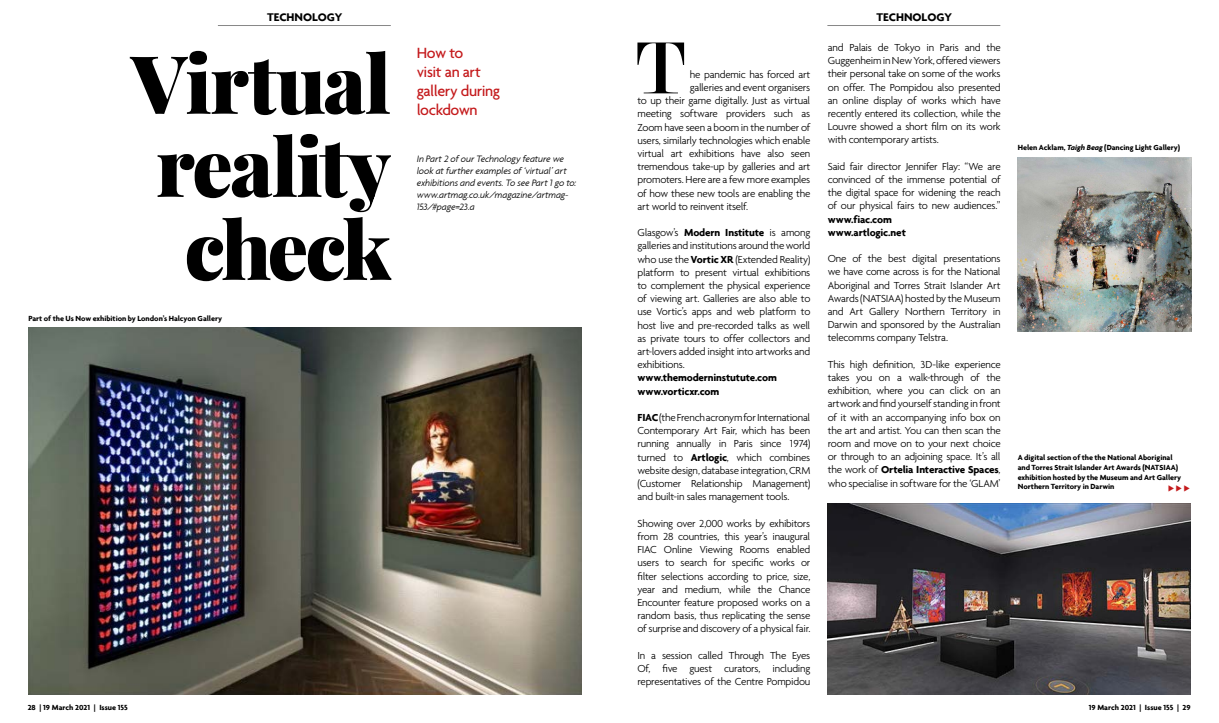
<style>
.page{position:relative;width:1219px;height:723px;background:#fff}
.page>*{position:absolute;margin:0;border:0;box-sizing:border-box;transform-origin:0 0}
.t1{font:900 80.6px/83px "Playfair Display";letter-spacing:-.03em;color:#000;text-align:right}
.t2{font:500 16px/19.2px "Agenda";letter-spacing:-.03em;color:#c41a1c}
.t3{font:700 12px "Agenda";color:#000}
.t4{font:300 11px/13.2px "Agenda";letter-spacing:-.025em;color:#000;text-align:justify}
.t5{font:700 11px/13.2px "Agenda";letter-spacing:-.015em;color:#000}
.t6{font:italic 300 10px/12px "Agenda";letter-spacing:-.01em;color:#000}
.t7{font:700 8px/9.6px "Agenda";letter-spacing:-.005em;color:#000}
.s1{font-weight:700}
.s2{font-style:italic}
</style>
<div class="page">
<img style="left:28px;top:327px;width:553px;height:367px">
<hr style="left:218px;top:25px;width:173px;height:1px;background:#878787">
<hr style="left:827px;top:25px;width:173px;height:1px;background:#878787">
<svg style="left:637px;top:43px;width:47px;height:50px"></svg>
<img style="left:1018px;top:157px;width:173px;height:175px">
<img style="left:828px;top:503px;width:363px;height:191px">
<p class="t3" style="left:267px;top:10px;width:77px">TECHNOLOGY</p>
<h1 class="t1" style="left:131px;top:35px;width:262px">Virtual reality check</h1>
<h2 class="t2" style="left:417px;top:43px;width:85px">How to<br>visit an art gallery during lockdown</h2>
<p class="t7" style="left:28px;top:313px;width:195px">Part of the Us Now exhibition by London’s Halcyon Gallery</p>
<p class="t6" style="left:417px;top:153px;width:161px">In Part 2 of our Technology feature we look at further examples of ‘virtual’ art exhibitions and events. To see Part 1 go to: www.artmag.co.uk/magazine/artmag-153/#page=23.a</p>
<p class="t4" style="left:690px;top:67px;width:122px">he pandemic has forced art</p>
<p class="t4" style="left:690px;top:81px;width:122px">galleries and event organisers</p>
<p class="t4" style="left:637px;top:94px;width:174px">to up their game digitally. Just as virtual</p>
<p class="t4" style="left:637px;top:107px;width:174px">meeting software providers such as</p>
<p class="t4" style="left:637px;top:120px;width:174px">Zoom have seen a boom in the number of</p>
<p class="t4" style="left:637px;top:133px;width:174px">users, similarly technologies which enable</p>
<p class="t4" style="left:637px;top:147px;width:174px">virtual art exhibitions have also seen</p>
<p class="t4" style="left:637px;top:160px;width:174px">tremendous take-up by galleries and art</p>
<p class="t4" style="left:637px;top:173px;width:174px">promoters. Here are a few more examples</p>
<p class="t4" style="left:637px;top:186px;width:174px">of how these new tools are enabling the</p>
<p class="t4" style="left:637px;top:199px;width:112px">art world to reinvent itself.</p>
<p class="t4" style="left:637px;top:226px;width:174px">Glasgow’s <span class="s1">Modern Institute</span> is among galleries and institutions around the world who use the <span class="s1">Vortic XR</span> (Extended Reality) platform to present virtual exhibitions to complement the physical experience of viewing art. Galleries are also able to use Vortic’s apps and web platform to host live and pre-recorded talks as well as private tours to offer collectors and art-lovers added insight into artworks and exhibitions.</p>
<p class="t5" style="left:637px;top:371px;width:141px">www.themoderninstutute.com www.vorticxr.com</p>
<p class="t4" style="left:637px;top:411px;width:174px"><span class="s1">FIAC</span> (the French acronym for International Contemporary Art Fair, which has been running annually in Paris since 1974) turned to <span class="s1">Artlogic</span>, which combines website design, database integration, CRM (Customer Relationship Management) and built-in sales management tools.</p>
<p class="t4" style="left:637px;top:516px;width:174px">Showing over 2,000 works by exhibitors from 28 countries, this year’s inaugural FIAC Online Viewing Rooms enabled users to search for specific works or filter selections according to price, size, year and medium, while the Chance Encounter feature proposed works on a random basis, thus replicating the sense of surprise and discovery of a physical fair.</p>
<p class="t4" style="left:637px;top:648px;width:174px">In a session called Through The Eyes Of, five guest curators, including representatives of the Centre Pompidou</p>
<p class="t3" style="left:876px;top:10px;width:77px">TECHNOLOGY</p>
<p class="t4" style="left:828px;top:41px;width:174px">and Palais de Tokyo in Paris and the Guggenheim in New York, offered viewers their personal take on some of the works on offer. The Pompidou also presented an online display of works which have recently entered its collection, while the Louvre showed a short film on its work with contemporary artists.</p>
<p class="t4" style="left:828px;top:159px;width:174px">Said fair director Jennifer Flay: “We are convinced of the immense potential of the digital space for widening the reach of our physical fairs to new audiences.”</p>
<p class="t5" style="left:828px;top:212px;width:80px">www.fiac.com www.artlogic.net</p>
<p class="t4" style="left:828px;top:252px;width:174px">One of the best digital presentations we have come across is for the National Aboriginal and Torres Strait Islander Art Awards (NATSIAA) hosted by the Museum and Art Gallery Northern Territory in Darwin and sponsored by the Australian telecomms company Telstra.</p>
<p class="t4" style="left:828px;top:357px;width:174px">This high definition, 3D-like experience takes you on a walk-through of the exhibition, where you can click on an artwork and find yourself standing in front of it with an accompanying info box on the art and artist. You can then scan the room and move on to your next choice or through to an adjoining space. It’s all the work of <span class="s1">Ortelia Interactive Spaces</span>, who specialise in software for the ‘GLAM’</p>
<p class="t7" style="left:1018px;top:143px;width:164px">Helen Acklam, <span class="s2">Taigh Beag</span> (Dancing Light Gallery)</p>
<p class="t7" style="left:1018px;top:453px;width:165px">A digital section of the the National Aboriginal and Torres Strait Islander Art Awards (NATSIAA) exhibition hosted by the Museum and Art Gallery Northern Territory in Darwin</p>
<p class="t7" style="left:28px;top:702px;width:102px">28 | 19 March 2021 | Issue 155</p>
<p class="t7" style="left:1089px;top:702px;width:103px">19 March 2021 | Issue 155 | 29</p>
</div>
